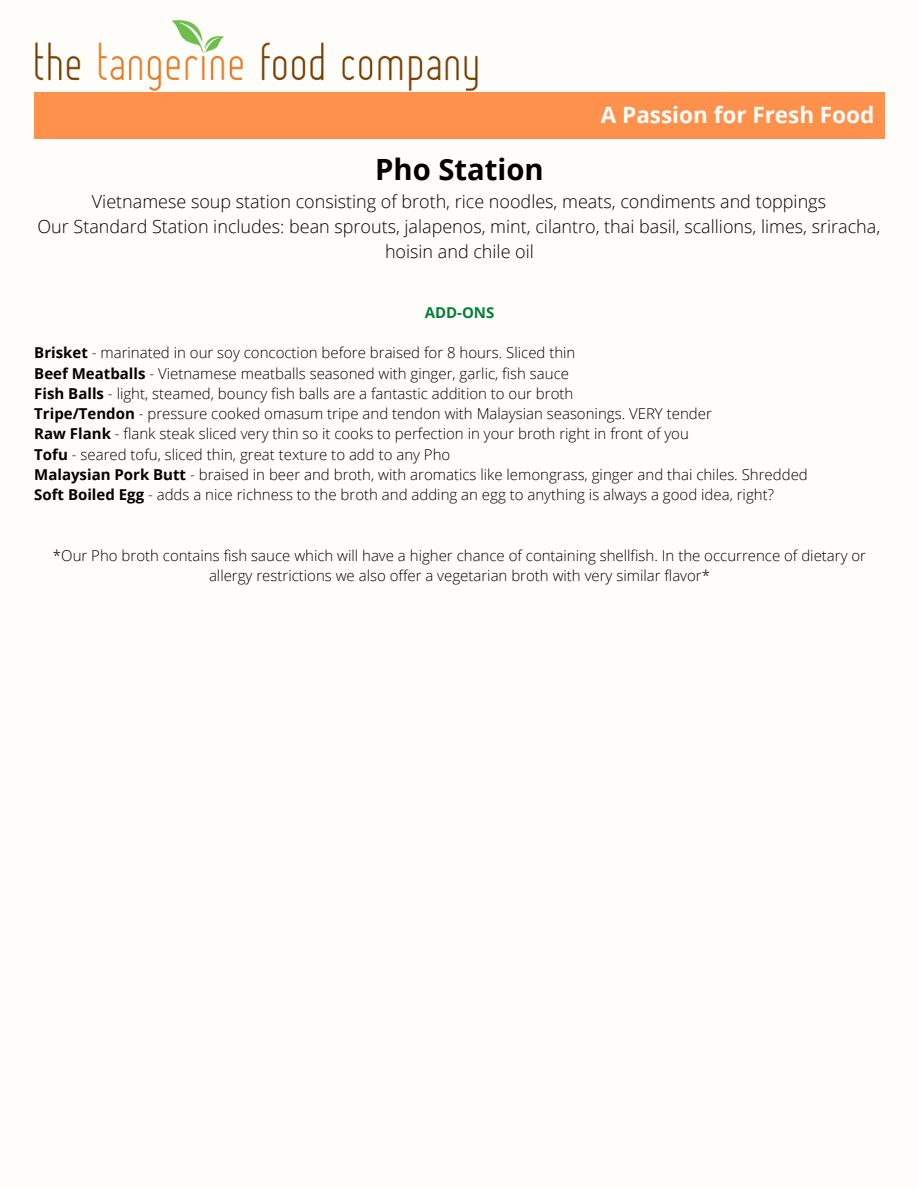
<style>
.page{position:relative;width:918px;height:1188px;background:#fffdfa}
.page>*{position:absolute;margin:0;border:0;box-sizing:border-box;transform-origin:0 0}
.t1{font:700 29.25px "Open Sans";color:#000}
.t2{font:700 22.5px "Open Sans";color:#fffdfa}
.t3{font:300 18px/24.8px "Open Sans";color:#000;text-align:center}
.t4{font:300 15px/20.2px "Open Sans";color:#000;text-align:center}
.t5{font:700 15px "Open Sans";color:#008037}
.s1{font-weight:700}
</style>
<div class="page">
<div style="left:34px;top:92px;width:851px;height:46px;background:#ff914d"></div>
<img style="left:35px;top:19px;width:443px;height:73px">
<p class="t2" style="left:601px;top:99px;width:275px">A Passion for Fresh Food</p>
<h1 class="t1" style="left:375px;top:149px;width:170px">Pho Station</h1>
<h1 class="t3" style="left:38px;top:189px;width:844px">Vietnamese soup station consisting of broth, rice noodles, meats, condiments and toppings<br>Our Standard Station includes: bean sprouts, jalapenos, mint, cilantro, thai basil, scallions, limes, sriracha, hoisin and chile oil</h1>
<h2 class="t5" style="left:425px;top:302px;width:71px">ADD-ONS</h2>
<h3 class="t4" style="left:34px;top:343px;width:543px"><span class="s1">Brisket</span> - marinated in our soy concoction before braised for 8 hours. Sliced thin</h3>
<p class="t4" style="left:34px;top:363px;width:536px"><span class="s1">Beef Meatballs</span> - Vietnamese meatballs seasoned with ginger, garlic, fish sauce</p>
<p class="t4" style="left:34px;top:383px;width:541px"><span class="s1">Fish Balls</span> - light, steamed, bouncy fish balls are a fantastic addition to our broth</p>
<p class="t4" style="left:34px;top:403px;width:679px"><span class="s1">Tripe/Tendon</span> - pressure cooked omasum tripe and tendon with Malaysian seasonings. VERY tender</p>
<p class="t4" style="left:34px;top:424px;width:656px"><span class="s1">Raw Flank</span> - flank steak sliced very thin so it cooks to perfection in your broth right in front of you</p>
<p class="t4" style="left:34px;top:444px;width:418px"><span class="s1">Tofu</span> - seared tofu, sliced thin, great texture to add to any Pho</p>
<p class="t4" style="left:34px;top:464px;width:775px"><span class="s1">Malaysian Pork Butt</span> - braised in beer and broth, with aromatics like lemongrass, ginger and thai chiles. Shredded</p>
<p class="t4" style="left:34px;top:484px;width:741px"><span class="s1">Soft Boiled Egg</span> - adds a nice richness to the broth and adding an egg to anything is always a good idea, right?</p>
<p class="t4" style="left:53px;top:545px;width:815px">*Our Pho broth contains fish sauce which will have a higher chance of containing shellfish. In the occurrence of dietary or allergy restrictions we also offer a vegetarian broth with very similar flavor*</p>
</div>
